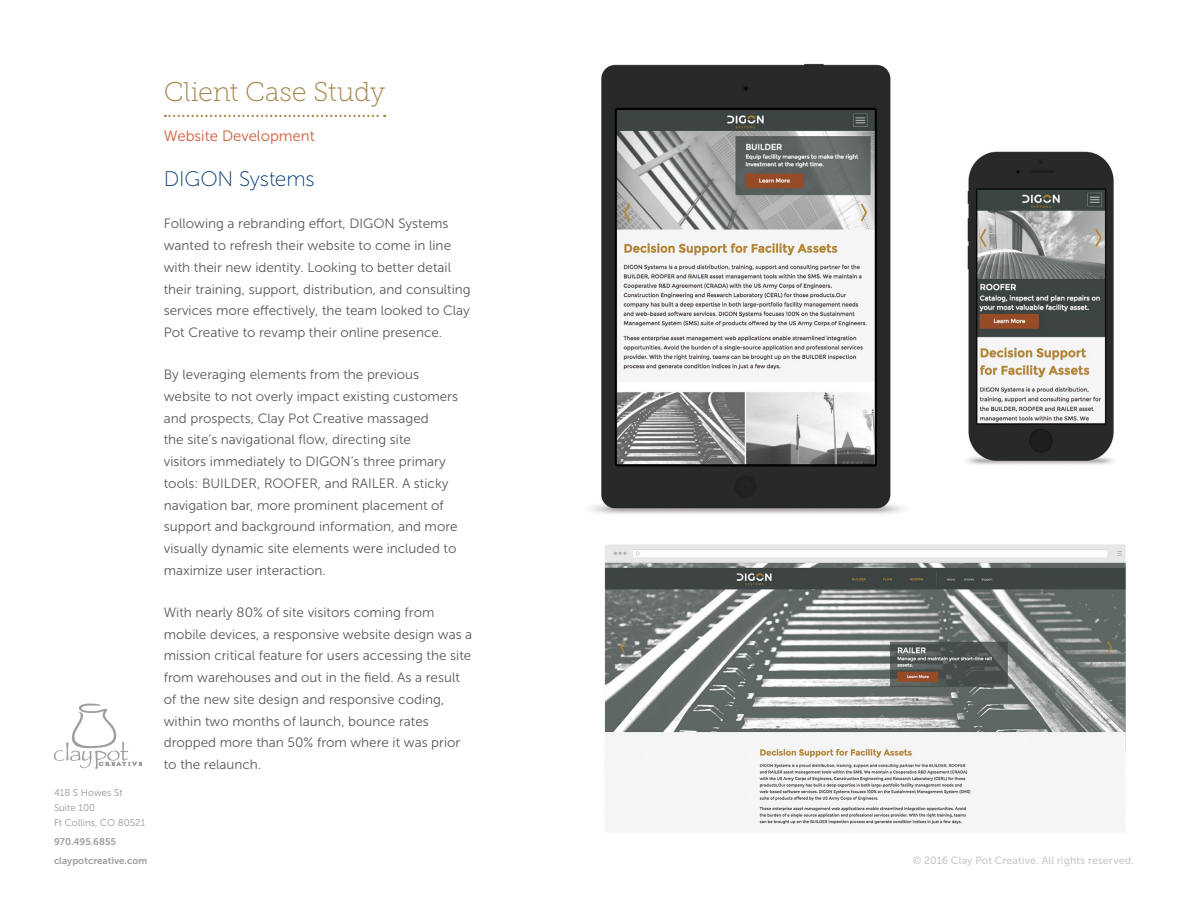
<style>
.page{position:relative;width:1188px;height:918px;background:#fff}
.page>*{position:absolute;margin:0;border:0;box-sizing:border-box;transform-origin:0 0}
.t1{font:27px "Museo Slab 100";letter-spacing:-.005em;color:#a28448}
.t2{font:21px "Museo Sans 100";letter-spacing:-.005em;color:#003974}
.t3{font:15px "Museo Sans 300";color:#d05d38}
.t4{font:13.5px/21.8px "Museo Sans 300";color:#58595b}
.t5{font:10.5px "Museo Sans 500";letter-spacing:.01em;color:#c7c8ca}
.t6{font:9.75px/15px "Museo Sans 300";color:#939598}
.t7{font:9.75px/19.2px "Museo Sans 700";color:#9d9fa2}
</style>
<div class="page">
<svg style="left:54px;top:704px;width:88px;height:65px"></svg>
<svg style="left:165px;top:115px;width:220px;height:2px"></svg>
<img style="left:592px;top:63px;width:522px;height:451px">
<img style="left:604px;top:544px;width:522px;height:285px">
<p class="t6" style="left:54px;top:785px;width:93px">418 S Howes St<br>Suite 100<br>Ft Collins, CO 80521</p>
<p class="t7" style="left:54px;top:832px;width:95px">970.495.6855 claypotcreative.com</p>
<h1 class="t1" style="left:164px;top:77px;width:223px">Client Case Study</h1>
<p class="t3" style="left:164px;top:128px;width:153px">Website Development</p>
<h2 class="t2" style="left:164px;top:168px;width:152px">DIGON Systems</h2>
<p class="t4" style="left:164px;top:213px;width:309px">Following a rebranding effort, DIGON Systems wanted to refresh their website to come in line with their new identity. Looking to better detail their training, support, distribution, and consulting services more effectively, the team looked to Clay Pot Creative to revamp their online presence.</p>
<p class="t4" style="left:164px;top:364px;width:296px">By leveraging elements from the previous website to not overly impact existing customers and prospects, Clay Pot Creative massaged<br>the site’s navigational flow, directing site<br>visitors immediately to DIGON’s three primary tools: BUILDER, ROOFER, and RAILER. A sticky navigation bar, more prominent placement of support and background information, and more visually dynamic site elements were included to maximize user interaction.</p>
<p class="t4" style="left:164px;top:601px;width:310px">With nearly 80% of site visitors coming from mobile devices, a responsive website design was a mission critical feature for users accessing the site from warehouses and out in the field. As a result of the new site design and responsive coding, within two months of launch, bounce rates dropped more than 50% from where it was prior to the relaunch.</p>
<p class="t5" style="left:913px;top:855px;width:223px">© 2016 Clay Pot Creative. All rights reserved.</p>
</div>
